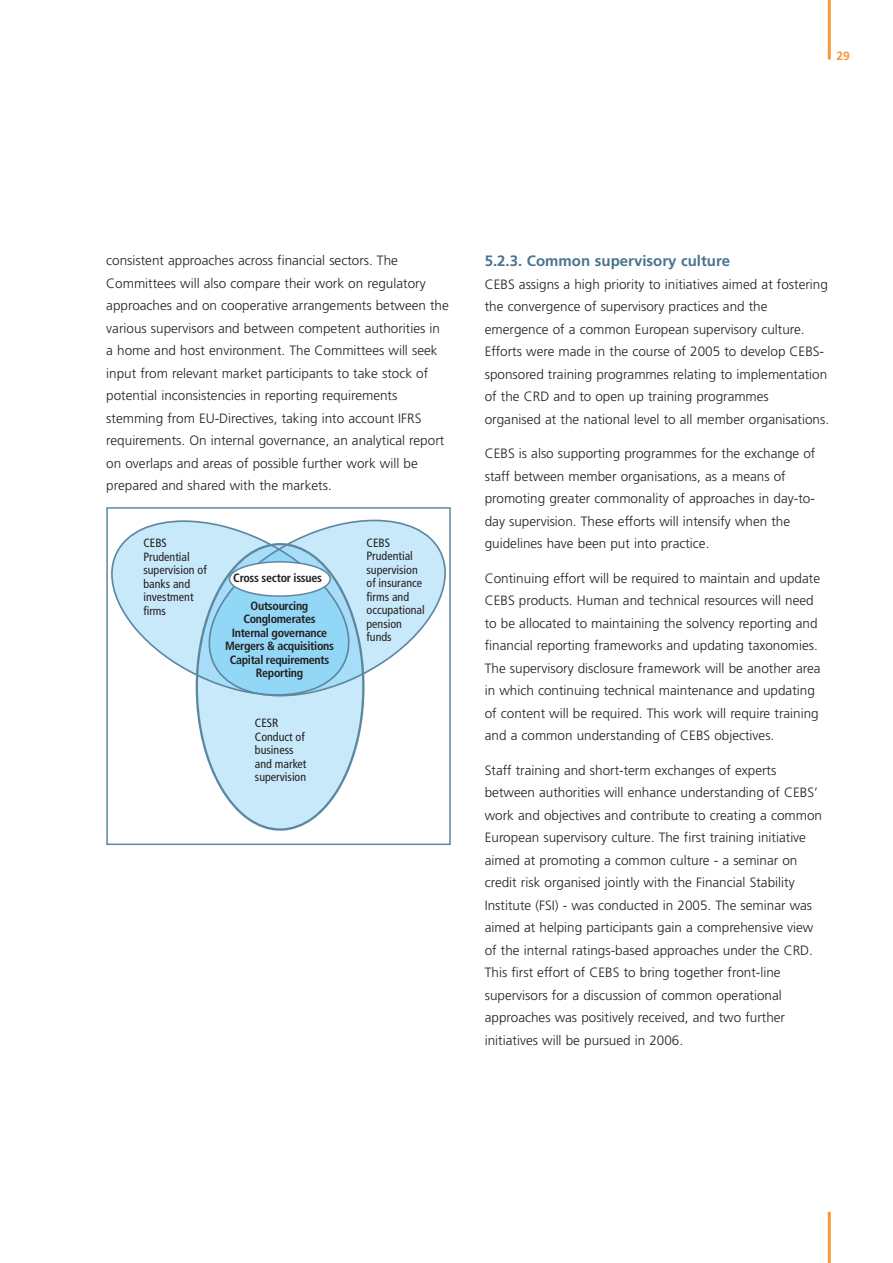
<style>
.page{position:relative;width:893px;height:1263px;background:#fff}
.page>*{position:absolute;margin:0;border:0;box-sizing:border-box;transform-origin:0 0}
.t1{font:700 15px "Frutiger";color:#48748f}
.t2{font:300 13.5px/22.5px "Frutiger";color:#231f20}
.t3{font:condensed 12px/13.5px "Frutiger";color:#231f20}
.t4{font:700 condensed 12px/13.5px "Frutiger";letter-spacing:-.025em;color:#231f20;text-align:center}
.t5{font:700 12px "Frutiger";color:#f89838}
</style>
<div class="page">
<hr style="left:828px;top:0;width:3px;height:60px;background:#f89838">
<hr style="left:828px;top:1212px;width:3px;height:51px;background:#f89838">
<svg style="left:196px;top:696px;width:168px;height:135px;fill:#c8e9fa"></svg>
<svg style="left:111px;top:520px;width:335px;height:176px"></svg>
<div style="left:106px;top:507px;width:345px;height:338px;border:2px solid #5d87a1"></div>
<p class="t5" style="left:836px;top:51px;width:15px">29</p>
<p class="t2" style="left:106px;top:250px;width:344px">consistent approaches across financial sectors. The Committees will also compare their work on regulatory approaches and on cooperative arrangements between the various supervisors and between competent authorities in a home and host environment. The Committees will seek input from relevant market participants to take stock of potential inconsistencies in reporting requirements stemming from EU-Directives, taking into account IFRS requirements. On internal governance, an analytical report on overlaps and areas of possible further work will be prepared and shared with the markets.</p>
<p class="t1" style="left:485px;top:255px;width:247px">5.2.3. Common supervisory culture</p>
<p class="t2" style="left:485px;top:274px;width:346px">CEBS assigns a high priority to initiatives aimed at fostering the convergence of supervisory practices and the emergence of a common European supervisory culture.<br>Efforts were made in the course of 2005 to develop CEBS&shy;sponsored training programmes relating to implementation of the CRD and to open up training programmes<br>organised at the national level to all member organisations.</p>
<p class="t2" style="left:485px;top:443px;width:332px">CEBS is also supporting programmes for the exchange of staff between member organisations, as a means of promoting greater commonality of approaches in day-to&shy;day supervision. These efforts will intensify when the guidelines have been put into practice.</p>
<p class="t2" style="left:485px;top:568px;width:337px">Continuing effort will be required to maintain and update CEBS products. Human and technical resources will need to be allocated to maintaining the solvency reporting and financial reporting frameworks and updating taxonomies.<br>The supervisory disclosure framework will be another area in which continuing technical maintenance and updating of content will be required. This work will require training and a common understanding of CEBS objectives.</p>
<p class="t2" style="left:485px;top:760px;width:339px">Staff training and short-term exchanges of experts between authorities will enhance understanding of CEBS’ work and objectives and contribute to creating a common European supervisory culture. The first training initiative aimed at promoting a common culture - a seminar on credit risk organised jointly with the Financial Stability Institute (FSI) - was conducted in 2005. The seminar was aimed at helping participants gain a comprehensive view of the internal ratings-based approaches under the CRD.<br>This first effort of CEBS to bring together front-line supervisors for a discussion of common operational approaches was positively received, and two further initiatives will be pursued in 2006.</p>
<p class="t3" style="left:143px;top:537px;width:65px">CEBS<br>Prudential supervision of banks and investment firms</p>
<p class="t3" style="left:366px;top:537px;width:60px">CEBS<br>Prudential supervision of insurance firms and occupational pension funds</p>
<p class="t4" style="left:233px;top:572px;width:90px">Cross sector issues</p>
<p class="t4" style="left:225px;top:600px;width:110px">Outsourcing<br>Conglomerates<br>Internal governance<br>Mergers &amp; acquisitions<br>Capital requirements<br>Reporting</p>
<p class="t3" style="left:255px;top:717px;width:53px">CESR<br>Conduct of business and market supervision</p>
</div>
